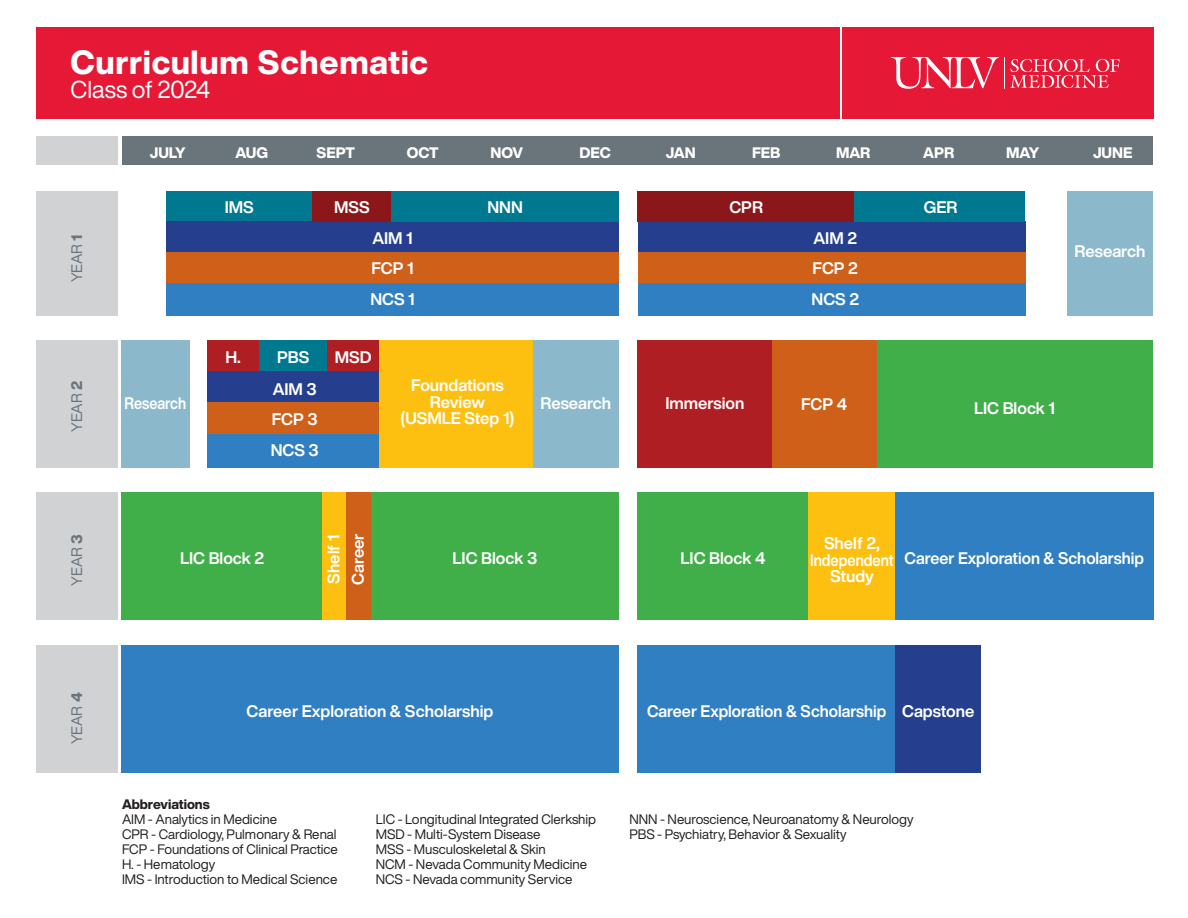
<style>
.page{position:relative;width:1188px;height:918px;background:#fff}
.page>*{position:absolute;margin:0;border:0;box-sizing:border-box;transform-origin:0 0}
.t1{font:800 33px "Helvetica Now Display";letter-spacing:.02em;color:#fff}
.t2{font:24px "Helvetica Now Display";letter-spacing:-.01em;color:#fff}
.t3{font:700 16.5px/30.5px "Helvetica Now Display";color:#fff}
.t4{font:700 16.5px "Helvetica Now Display";color:#fff;scale:.87 1}
.t5{font:800 15px "Helvetica Now Display";color:#fff}
.t6{font:15px "Helvetica Now Display";letter-spacing:-.01em;color:#6a747b}
.t7{font:13.5px/15px "Helvetica Now Display";color:#231f20}
.t8{font:800 13.5px "Helvetica Now Display";color:#231f20}
.s1{font-weight:800}
</style>
<div class="page">
<div style="left:533px;top:341px;width:86px;height:127px;background:#8cb8cc"></div>
<div style="left:876px;top:340px;width:277px;height:128px;background:#40ae49"></div>
<div style="left:638px;top:340px;width:134px;height:128px;background:#af1e22"></div>
<div style="left:166px;top:191px;width:146px;height:31px;background:#007890"></div>
<div style="left:207px;top:340px;width:52px;height:32px;background:#af1e22"></div>
<div style="left:327px;top:340px;width:52px;height:32px;background:#af1e22"></div>
<div style="left:259px;top:340px;width:68px;height:32px;background:#007890"></div>
<div style="left:166px;top:221px;width:453px;height:31px;background:#253f8e"></div>
<div style="left:207px;top:371px;width:172px;height:32px;background:#253f8e"></div>
<div style="left:638px;top:221px;width:387px;height:31px;background:#253f8e"></div>
<div style="left:166px;top:252px;width:453px;height:31px;background:#cf6019"></div>
<div style="left:207px;top:403px;width:172px;height:31px;background:#cf6019"></div>
<div style="left:638px;top:252px;width:387px;height:31px;background:#cf6019"></div>
<div style="left:166px;top:283px;width:453px;height:32px;background:#307fc3"></div>
<div style="left:207px;top:434px;width:172px;height:34px;background:#307fc3"></div>
<div style="left:638px;top:283px;width:387px;height:32px;background:#307fc3"></div>
<div style="left:312px;top:191px;width:80px;height:31px;background:#8c171a"></div>
<div style="left:392px;top:191px;width:227px;height:31px;background:#007890"></div>
<div style="left:854px;top:191px;width:171px;height:31px;background:#007890"></div>
<div style="left:1067px;top:191px;width:86px;height:124px;background:#8cb8cc"></div>
<div style="left:638px;top:191px;width:216px;height:31px;background:#8c171a"></div>
<div style="left:122px;top:341px;width:68px;height:127px;background:#8cb8cc"></div>
<div style="left:772px;top:340px;width:104px;height:128px;background:#cf6019"></div>
<div style="left:122px;top:493px;width:200px;height:127px;background:#40ae49"></div>
<div style="left:369px;top:493px;width:250px;height:127px;background:#40ae49"></div>
<div style="left:322px;top:493px;width:25px;height:127px;background:#fdc011"></div>
<div style="left:808px;top:493px;width:88px;height:127px;background:#fdc011"></div>
<div style="left:347px;top:493px;width:24px;height:127px;background:#cf6019"></div>
<div style="left:638px;top:493px;width:170px;height:127px;background:#40ae49"></div>
<div style="left:122px;top:645px;width:497px;height:127px;background:#307fc3"></div>
<div style="left:638px;top:645px;width:258px;height:127px;background:#307fc3"></div>
<div style="left:896px;top:645px;width:85px;height:127px;background:#253f8e"></div>
<div style="left:896px;top:493px;width:258px;height:127px;background:#307fc3"></div>
<div style="left:379px;top:341px;width:154px;height:127px;background:#fdc011"></div>
<div style="left:36px;top:27px;width:803px;height:92px;background:#e51836"></div>
<div style="left:842px;top:27px;width:312px;height:92px;background:#e51836"></div>
<div style="left:122px;top:137px;width:1031px;height:28px;background:#6a747b"></div>
<svg style="left:891px;top:57px;width:108px;height:32px"></svg>
<svg style="left:1010px;top:59px;width:110px;height:29px"></svg>
<hr style="left:1004px;top:57px;width:1px;height:32px;background:#fff">
<div style="left:36px;top:191px;width:82px;height:124px;background:#d1d2d4"></div>
<div style="left:36px;top:137px;width:82px;height:28px;background:#d1d2d4"></div>
<div style="left:36px;top:340px;width:82px;height:128px;background:#d1d2d4"></div>
<div style="left:36px;top:493px;width:82px;height:127px;background:#d1d2d4"></div>
<div style="left:36px;top:645px;width:82px;height:127px;background:#d1d2d4"></div>
<h1 class="t1" style="left:71px;top:39px;width:359px">Curriculum Schematic</h1>
<h2 class="t2" style="left:71px;top:73px;width:141px">Class of 2024</h2>
<p class="t5" style="left:150px;top:142px;width:37px">JULY</p>
<p class="t5" style="left:235px;top:142px;width:34px">AUG</p>
<p class="t5" style="left:317px;top:142px;width:40px">SEPT</p>
<p class="t5" style="left:407px;top:142px;width:33px">OCT</p>
<p class="t5" style="left:490px;top:142px;width:34px">NOV</p>
<p class="t5" style="left:580px;top:142px;width:33px">DEC</p>
<p class="t5" style="left:666px;top:142px;width:31px">JAN</p>
<p class="t5" style="left:752px;top:142px;width:30px">FEB</p>
<p class="t5" style="left:836px;top:142px;width:36px">MAR</p>
<p class="t5" style="left:923px;top:142px;width:32px">APR</p>
<p class="t5" style="left:1006px;top:142px;width:34px">MAY</p>
<p class="t5" style="left:1093px;top:142px;width:41px">JUNE</p>
<p class="t6" style="left:66px;top:282px;width:50px;rotate:-90deg">YEAR <span class="s1">1</span></p>
<p class="t6" style="left:66px;top:432px;width:53px;rotate:-90deg">YEAR <span class="s1">2</span></p>
<p class="t6" style="left:66px;top:586px;width:53px;rotate:-90deg">YEAR <span class="s1">3</span></p>
<p class="t3" style="left:225px;top:192px;width:31px">IMS</p>
<p class="t3" style="left:487px;top:192px;width:37px">NNN</p>
<p class="t3" style="left:729px;top:192px;width:35px">CPR</p>
<p class="t3" style="left:924px;top:192px;width:35px">GER</p>
<p class="t3" style="left:334px;top:192px;width:37px">MSS</p>
<p class="t3" style="left:226px;top:342px;width:85px">H. PBS</p>
<p class="t3" style="left:370px;top:223px;width:46px">AIM 1<br>FCP 1<br>NCS 1</p>
<p class="t3" style="left:335px;top:342px;width:38px">MSD</p>
<p class="t3" style="left:812px;top:223px;width:49px">AIM 2<br>FCP 2<br>NCS 2</p>
<p class="t3" style="left:401px;top:377px;width:115px;line-height:16.5px;text-align:center">Foundations<br>Review (USMLE Step 1)</p>
<p class="t3" style="left:272px;top:375px;width:47px;line-height:29.7px">AIM 3<br>FCP 3</p>
<p class="t3" style="left:665px;top:387px;width:81px">Immersion</p>
<p class="t4" style="left:125px;top:392px;width:72px">Research</p>
<p class="t3" style="left:974px;top:393px;width:83px">LIC Block 1</p>
<p class="t3" style="left:540px;top:388px;width:72px">Research</p>
<p class="t3" style="left:801px;top:389px;width:48px">FCP 4</p>
<p class="t3" style="left:271px;top:435px;width:50px">NCS 3</p>
<p class="t3" style="left:1075px;top:236px;width:72px">Research</p>
<p class="t3" style="left:321px;top:585px;width:53px;line-height:24.3px;rotate:-90deg">Shelf 1<br>Career</p>
<p class="t3" style="left:180px;top:543px;width:86px">LIC Block 2</p>
<p class="t3" style="left:453px;top:543px;width:86px">LIC Block 3</p>
<p class="t3" style="left:681px;top:543px;width:86px">LIC Block 4</p>
<p class="t3" style="left:810px;top:535px;width:85px;line-height:16.5px;text-align:center">Shelf 2,<br>Independent<br>Study</p>
<p class="t3" style="left:905px;top:543px;width:241px">Career Exploration &amp; Scholarship</p>
<p class="t6" style="left:66px;top:744px;width:53px;rotate:-90deg">YEAR <span class="s1">4</span></p>
<p class="t3" style="left:247px;top:696px;width:248px">Career Exploration &amp; Scholarship</p>
<p class="t3" style="left:647px;top:696px;width:329px">Career Exploration &amp; Scholarship Capstone</p>
<p class="t8" style="left:122px;top:795px;width:89px">Abbreviations</p>
<p class="t7" style="left:122px;top:812px;width:217px">AIM - Analytics in Medicine<br>CPR - Cardiology, Pulmonary &amp; Renal<br>FCP - Foundations of Clinical Practice<br>H. - Hematology<br>IMS - Introduction to Medical Science</p>
<p class="t7" style="left:376px;top:812px;width:222px">LIC - Longitudinal Integrated Clerkship<br>MSD - Multi-System Disease<br>MSS - Musculoskeletal &amp; Skin<br>NCM - Nevada Community Medicine<br>NCS - Nevada community Service</p>
<p class="t7" style="left:629px;top:812px;width:286px">NNN - Neuroscience, Neuroanatomy &amp; Neurology<br>PBS - Psychiatry, Behavior &amp; Sexuality</p>
</div>
